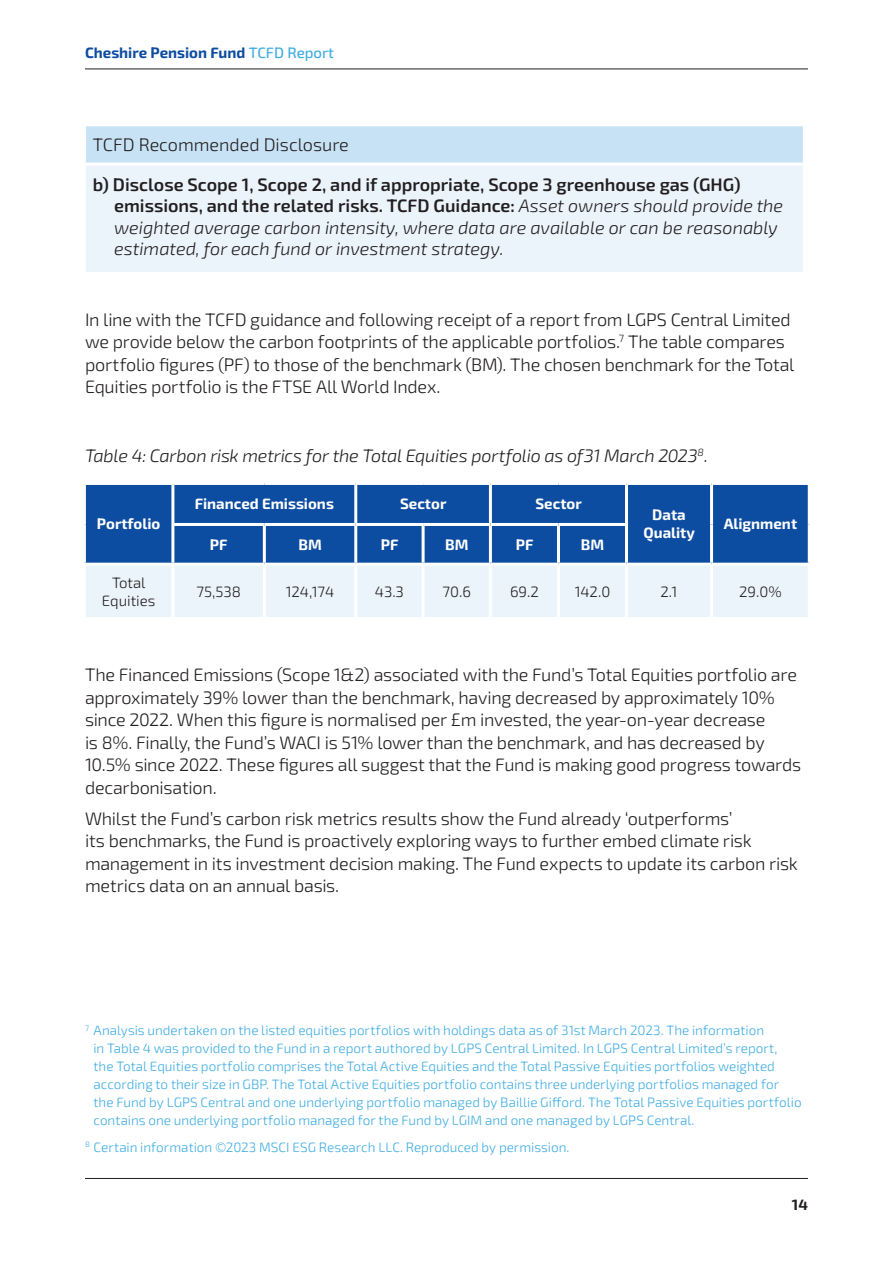
<style>
.page{position:relative;width:893px;height:1263px;background:#fff}
.page>*{position:absolute;margin:0;border:0;box-sizing:border-box;transform-origin:0 0}
.t1{font:300 18px/22.5px "Exo 2";letter-spacing:-.015em;color:#231f20}
.t2{font:italic 18px/21.6px "Exo 2";color:#231f20}
.t3{font:700 15px/18px "Exo 2";color:#fff;text-align:center}
.t4{font:300 15px/18px "Exo 2";color:#231f20;text-align:center}
.t5{font:700 15px "Exo 2";color:#0d4da1}
.t6{font:700 15px "Exo 2";color:#231f20}
.t7{font:300 13.5px/18px "Exo 2";color:#40ade2}
.s1{font-weight:500;color:#40ade2}
.s2{font-weight:600;font-style:normal}
</style>
<div class="page">
<hr style="left:85px;top:69px;width:723px;height:1px;background:#231f20">
<hr style="left:85px;top:1178px;width:723px;height:1px;background:#231f20">
<div style="left:84px;top:125px;width:720px;height:39px;background:#c8e2f5"></div>
<div style="left:84px;top:164px;width:720px;height:109px;background:#ebf4fb"></div>
<hr style="left:83px;top:123px;width:723px;height:3px;background:#fff">
<hr style="left:83px;top:126px;width:3px;height:37px;background:#fff">
<hr style="left:803px;top:126px;width:3px;height:37px;background:#fff">
<hr style="left:83px;top:163px;width:723px;height:3px;background:#fff">
<hr style="left:83px;top:166px;width:3px;height:106px;background:#fff">
<hr style="left:803px;top:166px;width:3px;height:106px;background:#fff">
<hr style="left:83px;top:272px;width:723px;height:3px;background:#fff">
<div style="left:86px;top:485px;width:722px;height:78px;background:#0d4da1"></div>
<div style="left:86px;top:566px;width:722px;height:51px;background:#ebf4fb"></div>
<hr style="left:171px;top:485px;width:3px;height:38px;background:#fff">
<hr style="left:354px;top:485px;width:3px;height:38px;background:#fff">
<hr style="left:489px;top:485px;width:3px;height:38px;background:#fff">
<hr style="left:625px;top:485px;width:3px;height:38px;background:#fff">
<hr style="left:710px;top:485px;width:3px;height:39px;background:#fff">
<hr style="left:171px;top:523px;width:93px;height:3px;background:#fff">
<hr style="left:171px;top:526px;width:3px;height:37px;background:#fff">
<hr style="left:264px;top:523px;width:92px;height:3px;background:#fff">
<hr style="left:263px;top:526px;width:3px;height:37px;background:#fff">
<hr style="left:356px;top:523px;width:67px;height:3px;background:#fff">
<hr style="left:354px;top:526px;width:3px;height:37px;background:#fff">
<hr style="left:423px;top:523px;width:67px;height:3px;background:#fff">
<hr style="left:422px;top:526px;width:3px;height:37px;background:#fff">
<hr style="left:490px;top:523px;width:68px;height:3px;background:#fff">
<hr style="left:489px;top:526px;width:3px;height:37px;background:#fff">
<hr style="left:558px;top:523px;width:70px;height:3px;background:#fff">
<hr style="left:557px;top:526px;width:3px;height:37px;background:#fff">
<hr style="left:625px;top:526px;width:3px;height:37px;background:#fff">
<hr style="left:710px;top:524px;width:3px;height:39px;background:#fff">
<hr style="left:171px;top:566px;width:3px;height:51px;background:#fff">
<hr style="left:263px;top:566px;width:3px;height:51px;background:#fff">
<hr style="left:354px;top:566px;width:3px;height:51px;background:#fff">
<hr style="left:422px;top:566px;width:3px;height:51px;background:#fff">
<hr style="left:489px;top:566px;width:3px;height:51px;background:#fff">
<hr style="left:557px;top:566px;width:3px;height:51px;background:#fff">
<hr style="left:625px;top:566px;width:3px;height:51px;background:#fff">
<hr style="left:710px;top:566px;width:3px;height:51px;background:#fff">
<p class="t5" style="left:85px;top:42px;width:250px">Cheshire Pension Fund <span class="s1">TCFD Report</span></p>
<p class="t1" style="left:93px;top:133px;width:257px">TCFD Recommended Disclosure</p>
<p class="t2" style="left:114px;top:173px;width:670px;text-indent:-21px"><span class="s2">b) Disclose Scope 1, Scope 2, and if appropriate, Scope 3 greenhouse gas (GHG) emissions, and the related risks. TCFD Guidance:</span> Asset owners should provide the weighted average carbon intensity, where data are available or can be reasonably estimated, for each fund or investment strategy.</p>
<p class="t1" style="left:85px;top:307px;width:711px">In line with the TCFD guidance and following receipt of a report from LGPS Central Limited we provide below the carbon footprints of the applicable portfolios.<sup>7</sup> The table compares portfolio figures (PF) to those of the benchmark (BM). The chosen benchmark for the Total Equities portfolio is the FTSE All World Index.</p>
<p class="t2" style="left:85px;top:444px;width:624px">Table 4: Carbon risk metrics for the Total Equities portfolio as of31 March 2023<sup>8</sup>.</p>
<p class="t3" style="left:97px;top:514px;width:65px">Portfolio</p>
<p class="t3" style="left:195px;top:494px;width:141px">Financed Emissions</p>
<p class="t3" style="left:400px;top:494px;width:48px">Sector</p>
<p class="t3" style="left:535px;top:494px;width:48px">Sector</p>
<p class="t3" style="left:210px;top:535px;width:19px">PF</p>
<p class="t3" style="left:298px;top:535px;width:25px">BM</p>
<p class="t3" style="left:381px;top:535px;width:19px">PF</p>
<p class="t3" style="left:445px;top:535px;width:25px">BM</p>
<p class="t3" style="left:516px;top:535px;width:19px">PF</p>
<p class="t3" style="left:581px;top:535px;width:25px">BM</p>
<p class="t3" style="left:643px;top:505px;width:53px">Data<br>Quality</p>
<p class="t3" style="left:724px;top:514px;width:75px">Alignment</p>
<p class="t4" style="left:102px;top:573px;width:55px">Total<br>Equities</p>
<p class="t4" style="left:196px;top:582px;width:46px">75,538</p>
<p class="t4" style="left:286px;top:582px;width:50px">124,174</p>
<p class="t4" style="left:375px;top:582px;width:31px">43.3</p>
<p class="t4" style="left:443px;top:582px;width:30px">70.6</p>
<p class="t4" style="left:510px;top:582px;width:30px">69.2</p>
<p class="t4" style="left:575px;top:582px;width:37px">142.0</p>
<p class="t4" style="left:661px;top:582px;width:18px">2.1</p>
<p class="t4" style="left:739px;top:582px;width:44px">29.0%</p>
<p class="t1" style="left:85px;top:663px;width:718px">The Financed Emissions (Scope 1&amp;2) associated with the Fund’s Total Equities portfolio are approximately 39% lower than the benchmark, having decreased by approximately 10% since 2022. When this figure is normalised per £m invested, the year-on-year decrease<br>is 8%. Finally, the Fund’s WACI is 51% lower than the benchmark, and has decreased by 10.5% since 2022. These figures all suggest that the Fund is making good progress towards decarbonisation.</p>
<p class="t1" style="left:85px;top:807px;width:714px">Whilst the Fund’s carbon risk metrics results show the Fund already ‘outperforms’<br>its benchmarks, the Fund is proactively exploring ways to further embed climate risk management in its investment decision making. The Fund expects to update its carbon risk metrics data on an annual basis.</p>
<p class="t7" style="left:94px;top:1021px;width:710px;text-indent:-8px"><sup>7</sup> Analysis undertaken on the listed equities portfolios with holdings data as of 31st March 2023. The information<br>in Table 4 was provided to the Fund in a report authored by LGPS Central Limited. In LGPS Central Limited’s report,<br>the Total Equities portfolio comprises the Total Active Equities and the Total Passive Equities portfolios weighted according to their size in GBP. The Total Active Equities portfolio contains three underlying portfolios managed for the Fund by LGPS Central and one underlying portfolio managed by Baillie Gifford. The Total Passive Equities portfolio contains one underlying portfolio managed for the Fund by LGIM and one managed by LGPS Central.</p>
<p class="t7" style="left:85px;top:1137px;width:486px"><sup>8</sup> Certain information ©2023 MSCI ESG Research LLC. Reproduced by permission.</p>
<p class="t6" style="left:792px;top:1194px;width:18px">14</p>
</div>
